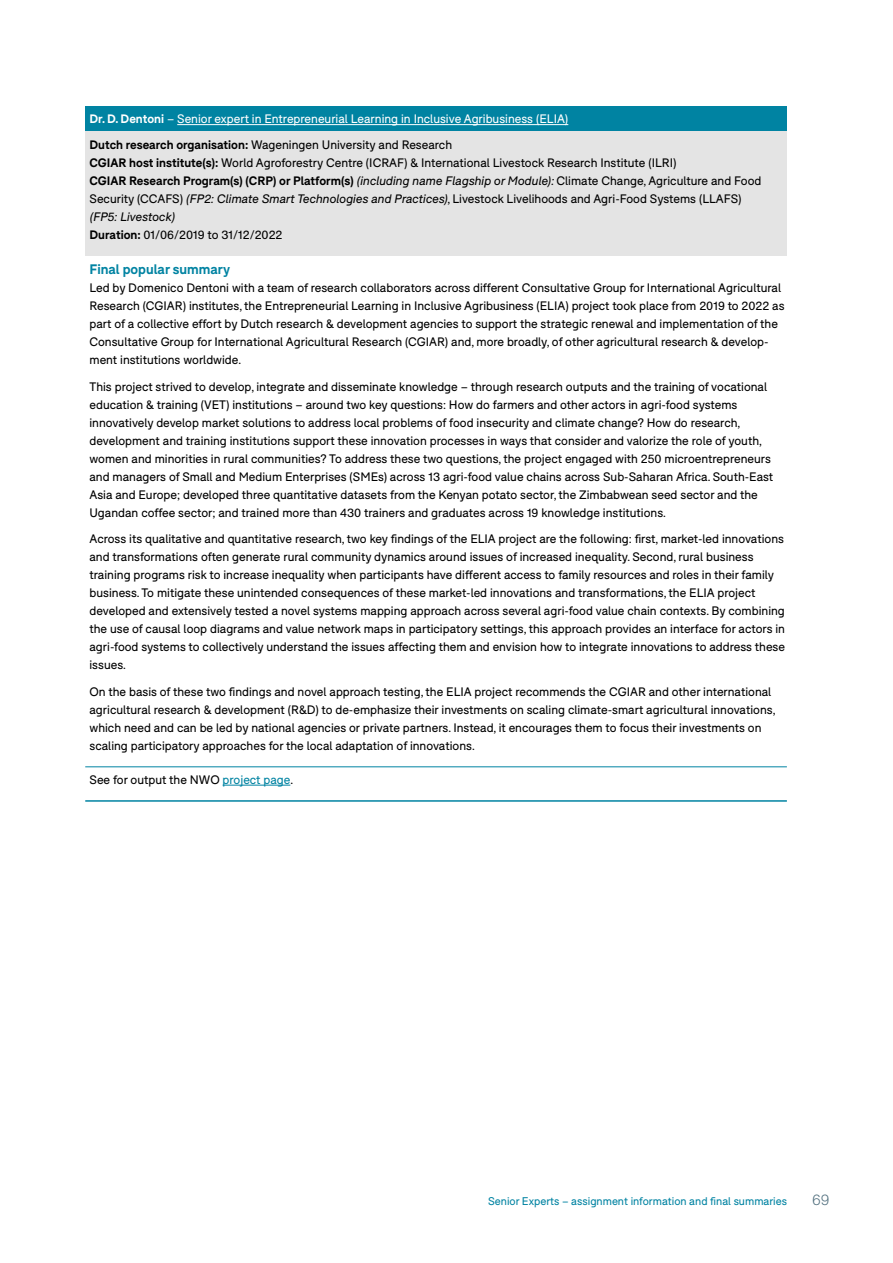
<style>
.page{position:relative;width:893px;height:1263px;background:#fff}
.page>*{position:absolute;margin:0;border:0;box-sizing:border-box;transform-origin:0 0}
.t1{font:300 15px "F37 Bolton";color:#4e6d7c}
.t2{font:700 13.5px "F37 Bolton";color:#0083a2}
.t3{font:12px/18px "F37 Bolton";color:#000}
.t4{font:12px/25.7px "F37 Bolton";color:#fff}
.t5{font:10.8px "F37 Bolton";color:#0083a2}
.s1{font-weight:700}
.s2{font-weight:700;color:#000}
.s3{color:#000}
.s4{font-style:italic}
.s5{color:#0083a2}
</style>
<div class="page">
<div style="left:85px;top:106px;width:702px;height:26px;background:#0083a2"></div>
<div style="left:85px;top:132px;width:702px;height:124px;background:#e4e4e4"></div>
<hr style="left:85px;top:766px;width:702px;height:1px;background:#0083a2">
<hr style="left:85px;top:800px;width:702px;height:2px;background:#0083a2">
<hr style="left:177px;top:124px;width:391px;height:1px;background:#fff">
<hr style="left:223px;top:785px;width:67px;height:1px;background:#0083a2">
<p class="t4" style="left:90px;top:106px;width:480px"><span class="s1">Dr. D. Dentoni</span> – Senior expert in Entrepreneurial Learning in Inclusive Agribusiness (ELIA)<br><span class="s2">Dutch research organisation:</span> <span class="s3">Wageningen University and Research</span></p>
<p class="t3" style="left:90px;top:154px;width:673px"><span class="s1">CGIAR host institute(s):</span> World Agroforestry Centre (ICRAF) &amp; International Livestock Research Institute (ILRI)<br><span class="s1">CGIAR Research Program(s) (CRP) or Platform(s)</span> <span class="s4">(including name Flagship or Module):</span> Climate Change, Agriculture and Food Security (CCAFS) <span class="s4">(FP2: Climate Smart Technologies and Practices)</span>, Livestock Livelihoods and Agri-Food Systems (LLAFS) <span class="s4">(FP5: Livestock)<br></span><span class="s1">Duration:</span> 01/06/2019 to 31/12/2022</p>
<p class="t2" style="left:90px;top:261px;width:142px">Final popular summary</p>
<p class="t3" style="left:90px;top:279px;width:697px">Led by Domenico Dentoni with a team of research collaborators across different Consultative Group for International Agricultural Research (CGIAR) institutes, the Entrepreneurial Learning in Inclusive Agribusiness (ELIA) project took place from 2019 to 2022 as part of a collective effort by Dutch research &amp; development agencies to support the strategic renewal and implementation of the Consultative Group for International Agricultural Research (CGIAR) and, more broadly, of other agricultural research &amp; develop&shy;ment institutions worldwide.</p>
<p class="t3" style="left:90px;top:378px;width:685px">This project strived to develop, integrate and disseminate knowledge – through research outputs and the training of vocational education &amp; training (VET) institutions – around two key questions: How do farmers and other actors in agri-food systems innovatively develop market solutions to address local problems of food insecurity and climate change? How do research, development and training institutions support these innovation processes in ways that consider and valorize the role of youth, women and minorities in rural communities? To address these two questions, the project engaged with 250 microentrepreneurs and managers of Small and Medium Enterprises (SMEs) across 13 agri-food value chains across Sub-Saharan Africa. South-East Asia and Europe; developed three quantitative datasets from the Kenyan potato sector, the Zimbabwean seed sector and the Ugandan coffee sector; and trained more than 430 trainers and graduates across 19 knowledge institutions.</p>
<p class="t3" style="left:90px;top:530px;width:697px">Across its qualitative and quantitative research, two key findings of the ELIA project are the following: first, market-led innovations and transformations often generate rural community dynamics around issues of increased inequality. Second, rural business training programs risk to increase inequality when participants have different access to family resources and roles in their family business. To mitigate these unintended consequences of these market-led innovations and transformations, the ELIA project developed and extensively tested a novel systems mapping approach across several agri-food value chain contexts. By combining the use of causal loop diagrams and value network maps in participatory settings, this approach provides an interface for actors in agri-food systems to collectively understand the issues affecting them and envision how to integrate innovations to address these issues.</p>
<p class="t3" style="left:90px;top:683px;width:687px">On the basis of these two findings and novel approach testing, the ELIA project recommends the CGIAR and other international agricultural research &amp; development (R&amp;D) to de-emphasize their investments on scaling climate-smart agricultural innovations, which need and can be led by national agencies or private partners. Instead, it encourages them to focus their investments on scaling participatory approaches for the local adaptation of innovations.</p>
<p class="t3" style="left:90px;top:771px;width:205px">See for output the NWO <span class="s5">project page</span>.</p>
<p class="t5" style="left:488px;top:1195px;width:300px">Senior Experts – assignment information and final summaries</p>
<p class="t1" style="left:812px;top:1191px;width:19px">69</p>
</div>
